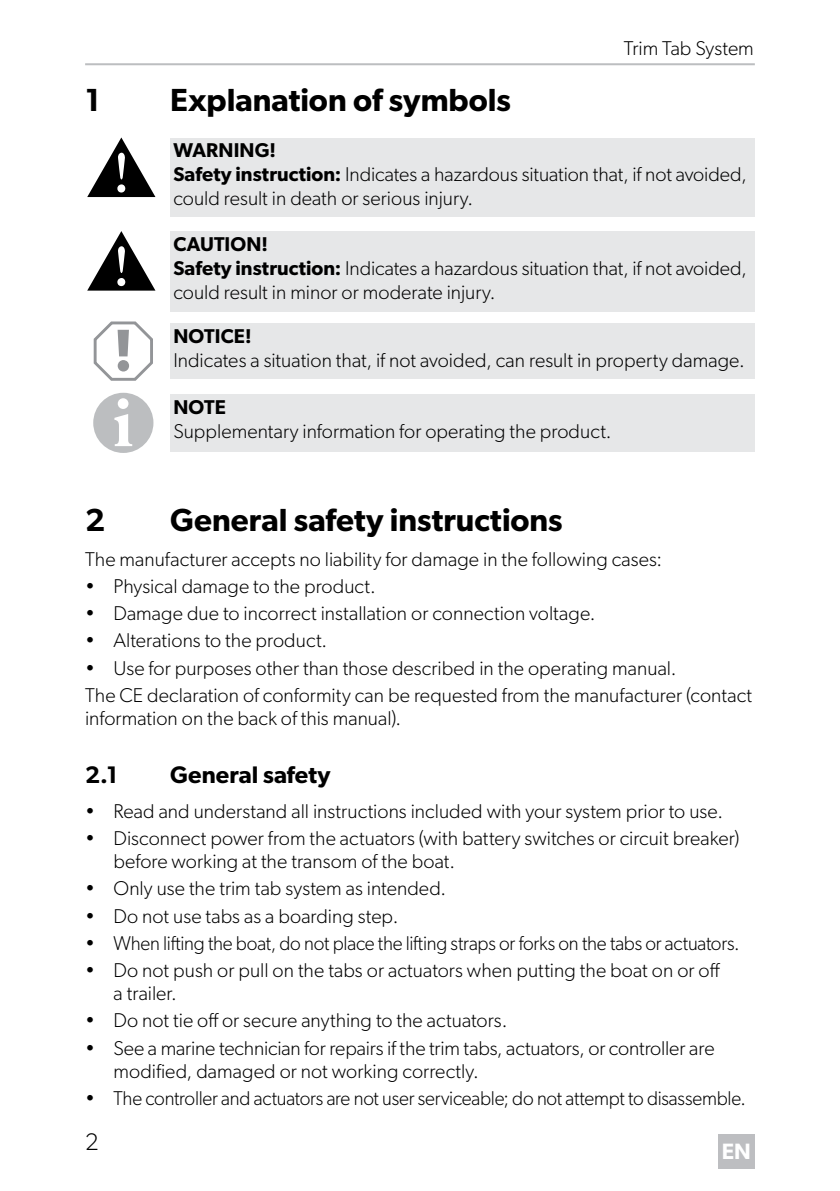
<style>
.page{position:relative;width:840px;height:1191px;background:#fff}
.page>*{position:absolute;margin:0;border:0;box-sizing:border-box;transform-origin:0 0}
.t1{font:600 32px "Gibson";color:#000}
.t2{font:600 24px "Gibson";letter-spacing:.005em;color:#000}
.t3{font:300 24px "Gibson";color:#000}
.t4{font:600 22.2px "Gibson";color:#fff}
.t5{font:300 20px/24px "Gibson";color:#000}
.t6{font:600 20px "Gibson";letter-spacing:.005em;color:#000}
.s1{font-weight:600}
</style>
<div class="page">
<hr style="left:85px;top:63px;width:669px;height:2px;background:#bcbec0">
<div style="left:717px;top:1134px;width:37px;height:34px;background:#bdbec1"></div>
<div style="left:170px;top:138px;width:584px;height:79px;background:#e6e7e8"></div>
<svg style="left:87px;top:137px;width:68px;height:60px"></svg>
<div style="left:170px;top:232px;width:584px;height:80px;background:#e6e7e8"></div>
<svg style="left:87px;top:231px;width:68px;height:60px"></svg>
<div style="left:170px;top:324px;width:584px;height:55px;background:#e6e7e8"></div>
<svg style="left:93px;top:321px;width:60px;height:60px"></svg>
<div style="left:170px;top:394px;width:584px;height:57px;background:#e6e7e8"></div>
<div style="left:93px;top:393px;width:60px;height:60px;background:#bcbec0;border-radius:50%"></div>
<svg style="left:114px;top:398px;width:18px;height:48px"></svg>
<p class="t5" style="left:623px;top:36px;width:131px">Trim Tab System</p>
<h1 class="t1" style="left:85px;top:80px;width:16px">1</h1>
<h1 class="t1" style="left:170px;top:80px;width:342px">Explanation of symbols</h1>
<p class="t5" style="left:173px;top:138px;width:574px"><span class="s1">WARNING!<br>Safety instruction:</span> Indicates a hazardous situation that, if not avoided, could result in death or serious injury.</p>
<p class="t5" style="left:173px;top:232px;width:574px"><span class="s1">CAUTION!<br>Safety instruction:</span> Indicates a hazardous situation that, if not avoided, could result in minor or moderate injury.</p>
<p class="t6" style="left:173px;top:324px;width:80px">NOTICE!</p>
<p class="t5" style="left:173px;top:348px;width:572px">Indicates a situation that, if not avoided, can result in property damage.</p>
<p class="t6" style="left:173px;top:395px;width:54px">NOTE</p>
<p class="t5" style="left:173px;top:418px;width:439px">Supplementary information for operating the product.</p>
<h1 class="t1" style="left:85px;top:501px;width:22px">2</h1>
<h1 class="t1" style="left:170px;top:501px;width:394px">General safety instructions</h1>
<p class="t5" style="left:85px;top:546px;width:578px">The manufacturer accepts no liability for damage in the following cases:</p>
<p class="t5" style="left:85px;top:574px;width:292px">• Physical damage to the product.</p>
<p class="t5" style="left:85px;top:601px;width:511px">• Damage due to incorrect installation or connection voltage.</p>
<p class="t5" style="left:85px;top:628px;width:243px">• Alterations to the product.</p>
<p class="t5" style="left:85px;top:654px;width:668px;line-height:27.2px">• Use for purposes other than those described in the operating manual.<br>The CE declaration of conformity can be requested from the manufacturer (contact</p>
<p class="t5" style="left:85px;top:706px;width:317px">information on the back of this manual).</p>
<p class="t2" style="left:85px;top:760px;width:34px">2.1</p>
<p class="t2" style="left:170px;top:760px;width:162px">General safety</p>
<p class="t5" style="left:85px;top:798px;width:639px">• Read and understand all instructions included with your system prior to use.</p>
<p class="t5" style="left:113px;top:826px;width:627px;line-height:23px;text-indent:-28px">• Disconnect power from the actuators (with battery switches or circuit breaker) before working at the transom of the boat.</p>
<p class="t5" style="left:85px;top:876px;width:362px">• Only use the trim tab system as intended.</p>
<p class="t5" style="left:85px;top:903px;width:314px">• Do not use tabs as a boarding step.</p>
<p class="t5" style="left:85px;top:930px;width:655px">• When lifting the boat, do not place the lifting straps or forks on the tabs or actuators.</p>
<p class="t5" style="left:113px;top:958px;width:607px;line-height:23px;text-indent:-28px">• Do not push or pull on the tabs or actuators when putting the boat on or off a trailer.</p>
<p class="t5" style="left:85px;top:1008px;width:423px">• Do not tie off or secure anything to the actuators.</p>
<p class="t5" style="left:113px;top:1036px;width:602px;line-height:23px;text-indent:-28px">• See a marine technician for repairs if the trim tabs, actuators, or controller are modified, damaged or not working correctly.</p>
<p class="t5" style="left:85px;top:1085px;width:662px">• The controller and actuators are not user serviceable; do not attempt to disassemble.</p>
<p class="t3" style="left:85px;top:1127px;width:15px">2</p>
<p class="t4" style="left:721px;top:1137px;width:30px">EN</p>
</div>
